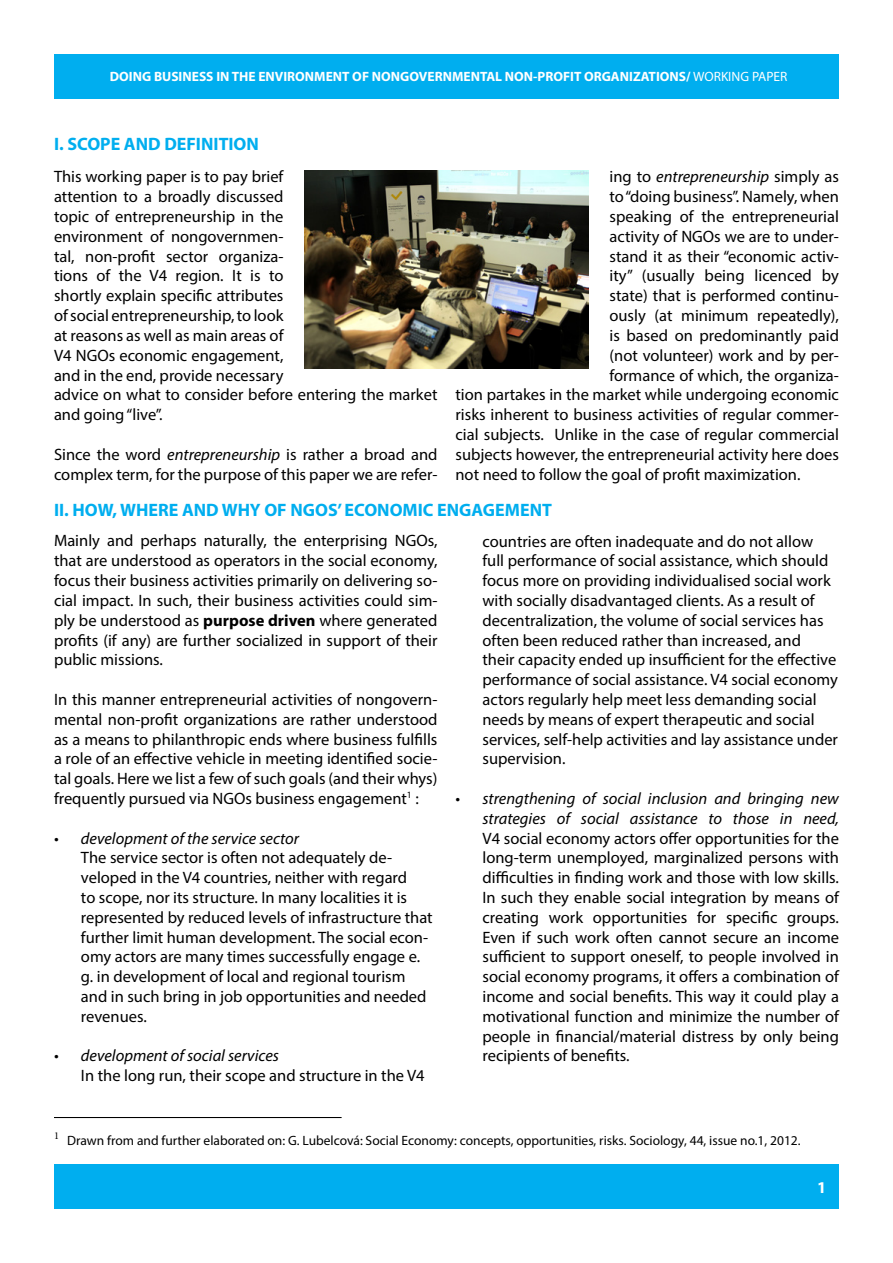
<style>
.page{position:relative;width:893px;height:1263px;background:#fff}
.page>*{position:absolute;margin:0;border:0;box-sizing:border-box;transform-origin:0 0}
.t1{font:700 18px "Myriad Pro";color:#00aeef}
.t2{font:16.5px/19.8px "Myriad Pro";color:#000}
.t3{font:italic 16.5px/19.8px "Myriad Pro";color:#000;text-align:right}
.t4{font:700 16.5px "Myriad Pro";color:#fff}
.t5{font:13.5px "Myriad Pro";color:#000}
.t6{font:700 13.5px "Myriad Pro";color:#fff}
.s1{font-weight:400}
.s2{font-style:italic}
.s3{font-style:normal}
.s4{font-weight:700}
</style>
<div class="page">
<div style="left:54px;top:54px;width:785px;height:45px;background:#00aeef"></div>
<div style="left:54px;top:1164px;width:785px;height:45px;background:#00aeef"></div>
<hr style="left:54px;top:1117px;width:288px;height:1px;background:#000">
<img style="left:305px;top:170px;width:283px;height:199px">
<p class="t6" style="left:110px;top:68px;width:679px">DOING BUSINESS IN THE ENVIRONMENT OF NONGOVERNMENTAL NON-PROFIT ORGANIZATIONS/ <span class="s1">WORKING PAPER</span></p>
<p class="t1" style="left:54px;top:132px;width:206px">I. SCOPE AND DEFINITION</p>
<p class="t2" style="left:54px;top:167px;width:385px">This working paper is to pay brief<br>attention to a broadly discussed<br>topic of entrepreneurship in the<br>environment of nongovernmen-<br>tal, non-profit sector organiza-<br>tions of the V4 region. It is to<br>shortly explain specific attributes<br>of social entrepreneurship, to look<br>at reasons as well as main areas of<br>V4 NGOs economic engagement,<br>and in the end, provide necessary<br>advice on what to consider before entering the market and going “live”.</p>
<p class="t2" style="left:54px;top:444px;width:385px">Since the word <span class="s2">entrepreneurship</span> is rather a broad and complex term, for the purpose of this paper we are refer-</p>
<p class="t3" style="left:609px;top:167px;width:231px"><span class="s3">ing to</span> entrepreneurship <span class="s3">simply as</span></p>
<p class="t2" style="left:609px;top:187px;width:231px">to “doing business”. Namely, when</p>
<p class="t2" style="left:609px;top:206px;width:231px">speaking of the entrepreneurial</p>
<p class="t2" style="left:609px;top:226px;width:231px">activity of NGOs we are to under-</p>
<p class="t2" style="left:609px;top:246px;width:231px">stand it as their “economic activ-</p>
<p class="t2" style="left:609px;top:266px;width:231px">ity” (usually being licenced by</p>
<p class="t2" style="left:609px;top:286px;width:231px">state) that is performed continu-</p>
<p class="t2" style="left:609px;top:305px;width:231px">ously (at minimum repeatedly),</p>
<p class="t2" style="left:609px;top:325px;width:231px">is based on predominantly paid</p>
<p class="t2" style="left:609px;top:345px;width:231px">(not volunteer) work and by per-</p>
<p class="t2" style="left:609px;top:365px;width:231px">formance of which, the organiza-</p>
<p class="t2" style="left:455px;top:385px;width:385px">tion partakes in the market while undergoing economic</p>
<p class="t2" style="left:455px;top:404px;width:385px">risks inherent to business activities of regular commer-</p>
<p class="t2" style="left:455px;top:424px;width:385px">cial subjects. Unlike in the case of regular commercial</p>
<p class="t2" style="left:455px;top:444px;width:385px">subjects however, the entrepreneurial activity here does</p>
<p class="t2" style="left:455px;top:464px;width:347px">not need to follow the goal of profit maximization.</p>
<p class="t1" style="left:54px;top:498px;width:499px">II. HOW, WHERE AND WHY OF NGOS’ ECONOMIC ENGAGEMENT</p>
<p class="t2" style="left:54px;top:531px;width:385px;text-align:justify">Mainly and perhaps naturally, the enterprising NGOs, that are understood as operators in the social economy, focus their business activities primarily on delivering so&shy;cial impact. In such, their business activities could sim&shy;ply be understood as <span class="s4">purpose driven</span> where generated profits (if any) are further socialized in support of their public missions.</p>
<p class="t2" style="left:54px;top:689px;width:385px;text-align:justify">In this manner entrepreneurial activities of nongovern&shy;mental non-profit organizations are rather understood as a means to philanthropic ends where business fulfills a role of an effective vehicle in meeting identified socie&shy;tal goals. Here we list a few of such goals (and their whys) frequently pursued via NGOs business engagement<sup>1</sup> :</p>
<p class="t3" style="left:54px;top:828px;width:247px">• development of the service sector</p>
<p class="t2" style="left:81px;top:848px;width:353px">The service sector is often not adequately de&shy;veloped in the V4 countries, neither with regard<br>to scope, nor its structure. In many localities it is represented by reduced levels of infrastructure that further limit human development. The social econ&shy;omy actors are many times successfully engage e. g. in development of local and regional tourism and in such bring in job opportunities and needed revenues.</p>
<p class="t3" style="left:54px;top:1046px;width:227px">• development of social services</p>
<p class="t2" style="left:81px;top:1065px;width:345px">In the long run, their scope and structure in the V4</p>
<p class="t2" style="left:482px;top:531px;width:357px">countries are often inadequate and do not allow full performance of social assistance, which should focus more on providing individualised social work with socially disadvantaged clients. As a result of decentralization, the volume of social services has often been reduced rather than increased, and<br>their capacity ended up insufficient for the effective performance of social assistance. V4 social economy actors regularly help meet less demanding social needs by means of expert therapeutic and social services, self-help activities and lay assistance under supervision.</p>
<p class="t3" style="left:455px;top:788px;width:385px">• strengthening of social inclusion and bringing new strategies of social assistance to those in need,</p>
<p class="t2" style="left:482px;top:828px;width:358px;text-align:justify">V4 social economy actors offer opportunities for the long-term unemployed, marginalized persons with difficulties in finding work and those with low skills.<br>In such they enable social integration by means of creating work opportunities for specific groups.<br>Even if such work often cannot secure an income sufficient to support oneself, to people involved in social economy programs, it offers a combination of income and social benefits. This way it could play a motivational function and minimize the number of people in financial/material distress by only being recipients of benefits.</p>
<p class="t5" style="left:54px;top:1132px;width:748px"><sup>1</sup> Drawn from and further elaborated on: G. Lubelcová: Social Economy: concepts, opportunities, risks. Sociology, 44, issue no.1, 2012.</p>
<p class="t4" style="left:817px;top:1176px;width:11px">1</p>
</div>
